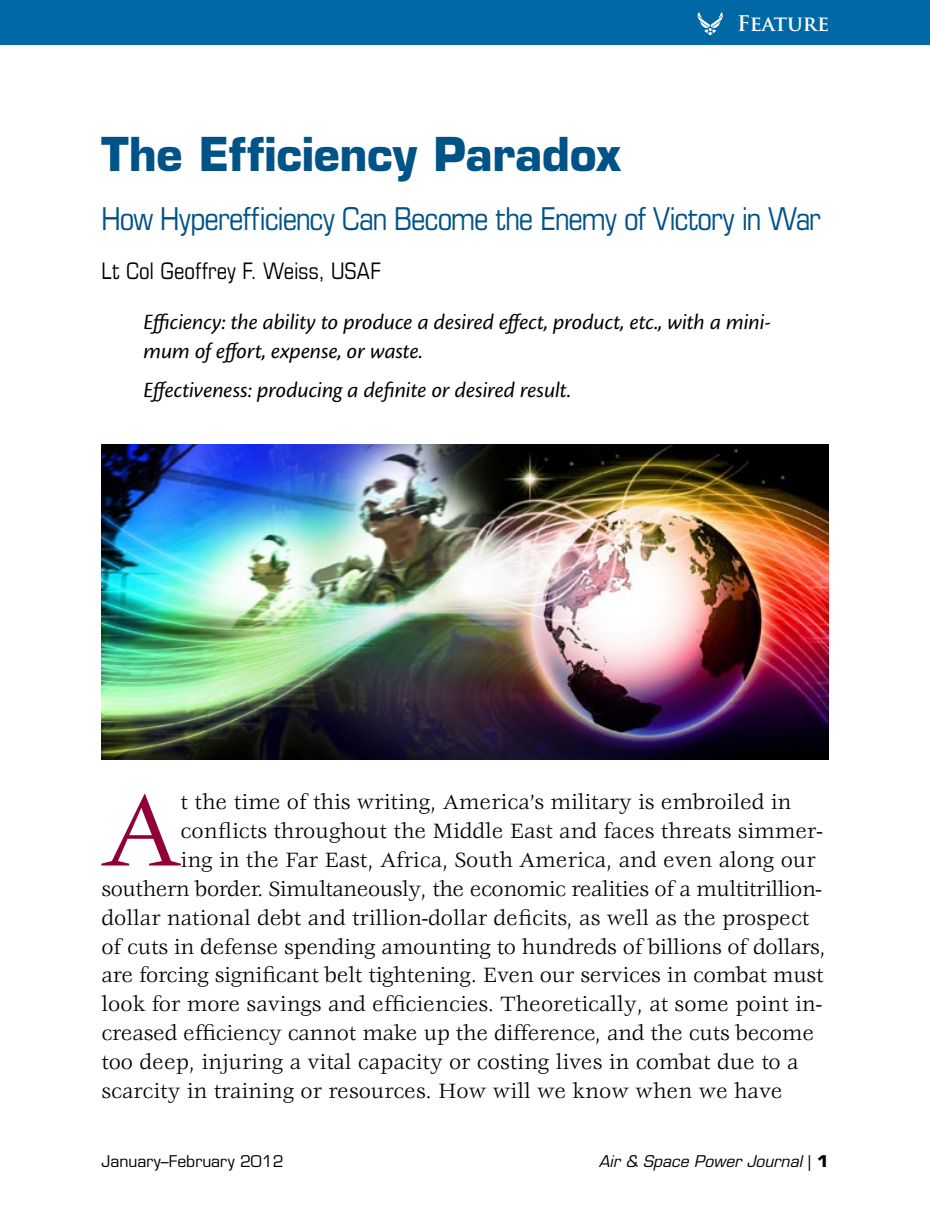
<style>
.page{position:relative;width:930px;height:1229px;background:#fff}
.page>*{position:absolute;margin:0;border:0;box-sizing:border-box;transform-origin:0 0}
.t1{font:112.17px "Veljovic Std";color:#910038}
.t2{font:700 45.5px "Eurostile LT Std";letter-spacing:-.01em;color:#005387}
.t3{font:condensed 31.5px "Eurostile LT Std";letter-spacing:-.035em;color:#005387}
.t4{font:22.75px "Veljovic Std";color:#000}
.t5{font:italic 22.75px/28.9px "Cronos Pro";letter-spacing:-.005em;color:#000}
.t6{font:22.75px "Veljovic Std";letter-spacing:-.02em;color:#000}
.t7{font:condensed 22.75px "Eurostile LT Std";color:#000}
.t8{font:700 21px "Trajan Pro";letter-spacing:-.01em;color:#fff}
.t9{font:italic 15.75px "Eurostile LT Std";color:#000}
.t10{font:15.75px "Eurostile LT Std";color:#000}
.s1{font-style:normal}
.s2{font-weight:700;font-style:normal}
</style>
<div class="page">
<div style="left:0;top:0;width:929px;height:45px;background:#0069a5"></div>
<svg style="left:697px;top:12px;width:26px;height:23px"></svg>
<img style="left:102px;top:445px;width:726px;height:314px">
<p class="t8" style="left:737px;top:10px;width:93px">Feature</p>
<h2 class="t2" style="left:102px;top:126px;width:520px">The Efficiency Paradox</h2>
<h3 class="t3" style="left:102px;top:200px;width:720px">How Hyperefficiency Can Become the Enemy of Victory in War</h3>
<p class="t7" style="left:102px;top:258px;width:281px">Lt Col Geoffrey F. Weiss, USAF</p>
<p class="t5" style="left:143px;top:308px;width:628px">Efficiency: the ability to produce a desired effect, product, etc., with a mini&shy;mum of effort, expense, or waste.</p>
<p class="t5" style="left:143px;top:376px;width:429px">Effectiveness: producing a definite or desired result.</p>
<h1 class="t1" style="left:102px;top:769px;width:80px">A</h1>
<p class="t4" style="left:180px;top:790px;width:612px">t the time of this writing, America’s military is embroiled in</p>
<p class="t4" style="left:180px;top:818px;width:643px">conflicts throughout the Middle East and faces threats simmer-</p>
<p class="t4" style="left:180px;top:847px;width:636px">ing in the Far East, Africa, South America, and even along our</p>
<p class="t6" style="left:102px;top:876px;width:721px">southern border. Simultaneously, the economic realities of a multitrillion-</p>
<p class="t4" style="left:102px;top:905px;width:709px">dollar national debt and trillion-dollar deficits, as well as the prospect</p>
<p class="t4" style="left:102px;top:934px;width:725px">of cuts in defense spending amounting to hundreds of billions of dollars,</p>
<p class="t4" style="left:102px;top:962px;width:723px">are forcing significant belt tightening. Even our services in combat must</p>
<p class="t4" style="left:102px;top:991px;width:722px">look for more savings and efficiencies. Theoretically, at some point in-</p>
<p class="t4" style="left:102px;top:1020px;width:714px">creased efficiency cannot make up the difference, and the cuts become</p>
<p class="t4" style="left:102px;top:1049px;width:698px">too deep, injuring a vital capacity or costing lives in combat due to a</p>
<p class="t4" style="left:102px;top:1078px;width:682px">scarcity in training or resources. How will we know when we have</p>
<p class="t10" style="left:102px;top:1152px;width:183px">January–February 2012</p>
<p class="t9" style="left:598px;top:1152px;width:231px">Air &amp; Space Power Journal <span class="s1">|</span> <span class="s2">1</span></p>
</div>
